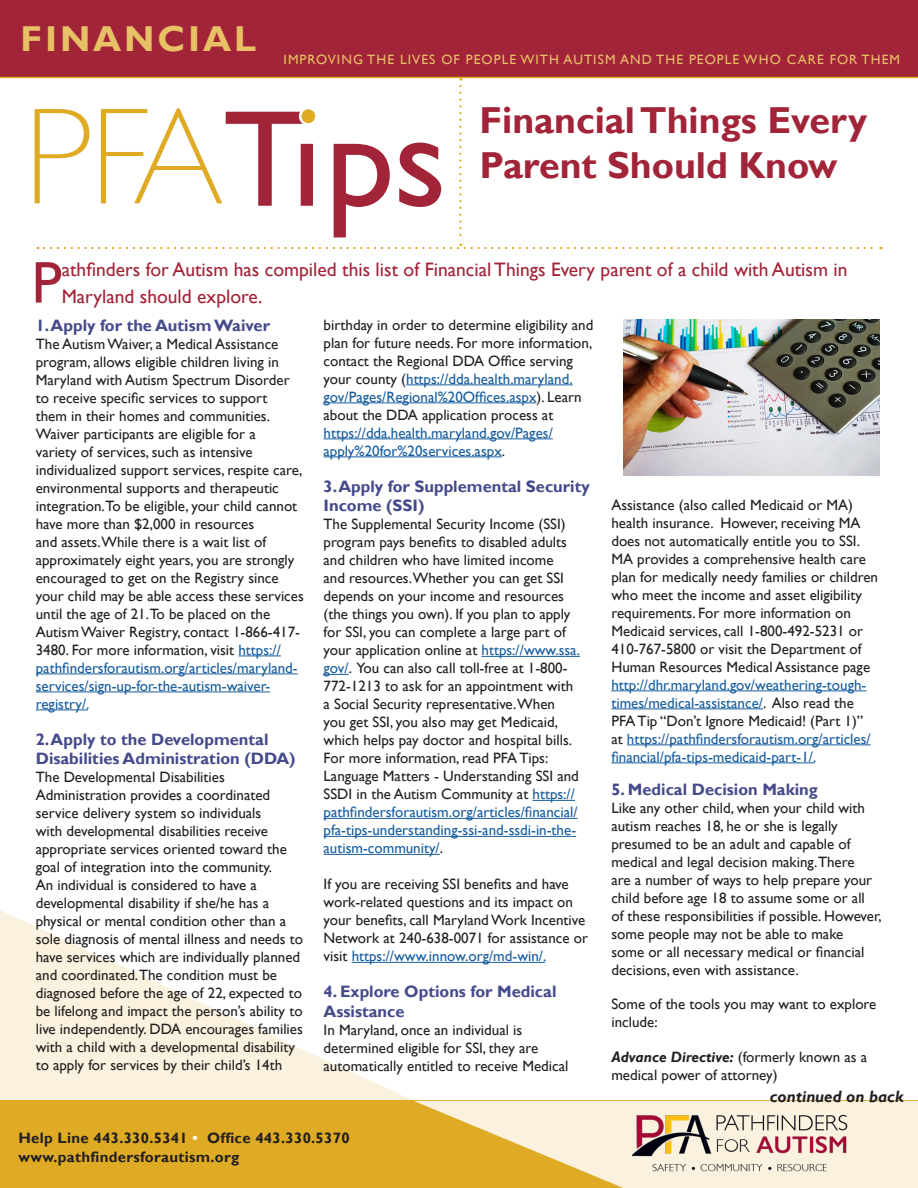
<style>
.page{position:relative;width:918px;height:1188px;background:#fff}
.page>*{position:absolute;margin:0;border:0;box-sizing:border-box;transform-origin:0 0}
.Introduction{font:59.1px "Gill Sans";color:#a22438}
.Title-main{font:700 37.5px/45px "Gill Sans";color:#a22438}
.Text_1{font:700 36px "Gill Sans";letter-spacing:.08em;color:#e8c066}
.Introduction-2{font:19.5px/27px "Gill Sans";color:#a22438}
.Text_1-2{font:700 16.5px/19.5px "Gill Sans";color:#454a8b}
.Text_1-3{font:italic 700 16.5px "Gill Sans";color:#231f20}
.Text_1-4{font:15px/18px "Gill Sans";color:#231f20}
.Text_1-5{font:15px/18px "Gill Sans";color:#175d9e}
.t1{font:700 15px/19.5px "Gill Sans";letter-spacing:.02em;color:#231f20}
.Text_1-6{font:13.5px "Gill Sans";letter-spacing:.08em;color:#e8c066}
.s1{color:#175d9e}
.s2{color:#231f20}
.s3{font-weight:700;font-style:italic}
.s4{color:#fff}
</style>
<div class="page">
<svg style="left:0;top:910px;width:589px;height:191px"></svg>
<div style="left:0;top:1101px;width:918px;height:87px;background:#dfab24"></div>
<hr style="left:238px;top:656px;width:43px;height:1px;background:#175d9e">
<hr style="left:36px;top:674px;width:262px;height:1px;background:#175d9e">
<hr style="left:36px;top:692px;width:234px;height:1px;background:#175d9e">
<hr style="left:36px;top:710px;width:52px;height:1px;background:#175d9e">
<hr style="left:406px;top:385px;width:167px;height:1px;background:#175d9e">
<hr style="left:324px;top:403px;width:212px;height:1px;background:#175d9e">
<hr style="left:324px;top:439px;width:229px;height:1px;background:#175d9e">
<hr style="left:324px;top:457px;width:178px;height:1px;background:#175d9e">
<hr style="left:482px;top:656px;width:98px;height:1px;background:#175d9e">
<svg style="left:324px;top:674px;width:25px;height:1px"></svg>
<hr style="left:533px;top:800px;width:42px;height:1px;background:#175d9e">
<hr style="left:324px;top:818px;width:254px;height:1px;background:#175d9e">
<hr style="left:324px;top:836px;width:252px;height:1px;background:#175d9e">
<hr style="left:324px;top:854px;width:116px;height:1px;background:#175d9e">
<hr style="left:352px;top:962px;width:193px;height:1px;background:#175d9e">
<hr style="left:611px;top:691px;width:255px;height:1px;background:#175d9e">
<hr style="left:611px;top:709px;width:152px;height:1px;background:#175d9e">
<hr style="left:627px;top:745px;width:244px;height:1px;background:#175d9e">
<hr style="left:611px;top:763px;width:204px;height:1px;background:#175d9e">
<div style="left:0;top:0;width:918px;height:78px;background:#a22438"></div>
<svg style="left:414px;top:1101px;width:504px;height:87px"></svg>
<svg style="left:34px;top:86px;width:848px;height:163px"></svg>
<div style="left:300px;top:108px;width:16px;height:16px;background:#dfab24;border-radius:50%"></div>
<div style="left:299px;top:107px;width:19px;height:19px;border:3px solid #fff;border-radius:50%"></div>
<img style="left:623px;top:319px;width:256px;height:156px">
<img style="left:589px;top:1100px;width:302px;height:88px">
<p class="Text_1" style="left:21px;top:17px;width:237px">FINANCIAL</p>
<p class="Text_1-6" style="left:284px;top:52px;width:618px">IMPROVING THE LIVES OF PEOPLE WITH AUTISM AND THE PEOPLE WHO CARE FOR THEM</p>
<p class="Title-main" style="left:480px;top:99px;width:389px">Financial Things Every<br>Parent Should Know</p>
<p class="Introduction" style="left:32px;top:248px;width:32px">P</p>
<p class="Introduction-2" style="left:62px;top:256px;width:787px">athfinders for Autism has compiled this list of Financial Things Every parent of a child with Autism in<br>Maryland should explore.</p>
<p class="Text_1-2" style="left:36px;top:316px;width:236px">1. Apply for the Autism Waiver</p>
<p class="Text_1-4" style="left:36px;top:335px;width:270px">The Autism Waiver, a Medical Assistance program, allows eligible children living in Maryland with Autism Spectrum Disorder to receive specific services to support<br>them in their homes and communities.<br>Waiver participants are eligible for a<br>variety of services, such as intensive individualized support services, respite care, environmental supports and therapeutic integration.To be eligible, your child cannot have more than $2,000 in resources<br>and assets.While there is a wait list of approximately eight years, you are strongly encouraged to get on the Registry since your child may be able access these services until the age of 21.To be placed on the Autism Waiver Registry, contact 1-866-417- 3480. For more information, visit <span class="s1">https:// pathfindersforautism.org/articles/maryland&shy;services/sign-up-for-the-autism-waiver&shy;registry/.</span></p>
<p class="Text_1-2" style="left:36px;top:730px;width:261px">2. Apply to the Developmental<br>Disabilities Administration (DDA)</p>
<p class="Text_1-4" style="left:36px;top:769px;width:269px">The Developmental Disabilities Administration provides a coordinated service delivery system so individuals<br>with developmental disabilities receive appropriate services oriented toward the goal of integration into the community.<br>An individual is considered to have a developmental disability if she/he has a physical or mental condition other than a sole diagnosis of mental illness and needs to have services which are individually planned and coordinated.The condition must be diagnosed before the age of 22, expected to be lifelong and impact the person’s ability to live independently. DDA encourages families with a child with a developmental disability to apply for services by their child’s 14th</p>
<p class="Text_1-4" style="left:324px;top:316px;width:271px">birthday in order to determine eligibility and plan for future needs. For more information, contact the Regional DDA Office serving your county (<span class="s1">https://dda.health.maryland. gov/Pages/Regional%20Offices.aspx</span>). Learn about the DDA application process at <span class="s1">https://dda.health.maryland.gov/Pages/ apply%20for%20services.aspx</span>.</p>
<p class="Text_1-2" style="left:324px;top:477px;width:268px">3. Apply for Supplemental Security<br>Income (SSI)</p>
<p class="Text_1-4" style="left:324px;top:515px;width:258px">The Supplemental Security Income (SSI) program pays benefits to disabled adults and children who have limited income<br>and resources.Whether you can get SSI depends on your income and resources (the things you own). If you plan to apply for SSI, you can complete a large part of your application online at <span class="s1">https://www.ssa. gov/</span>. You can also call toll-free at 1-800- 772-1213 to ask for an appointment with a Social Security representative.When you get SSI, you also may get Medicaid, which helps pay doctor and hospital bills.<br>For more information, read PFA Tips:<br>Language Matters - Understanding SSI and SSDI in the Autism Community at <span class="s1">https:// pathfindersforautism.org/articles/financial/ pfa-tips-understanding-ssi-and-ssdi-in-the&shy;autism-community/</span>.</p>
<p class="Text_1-4" style="left:324px;top:875px;width:266px">If you are receiving SSI benefits and have work-related questions and its impact on your benefits, call Maryland Work Incentive Network at 240-638-0071 for assistance or visit <span class="s1">https://www.innow.org/md-win/.</span></p>
<p class="Text_1-2" style="left:324px;top:982px;width:234px">4. Explore Options for Medical<br>Assistance</p>
<p class="Text_1-4" style="left:324px;top:1021px;width:246px">In Maryland, once an individual is determined eligible for SSI, they are automatically entitled to receive Medical</p>
<p class="Text_1-4" style="left:611px;top:496px;width:268px">Assistance (also called Medicaid or MA) health insurance. However, receiving MA does not automatically entitle you to SSI.<br>MA provides a comprehensive health care plan for medically needy families or children who meet the income and asset eligibility requirements. For more information on Medicaid services, call 1-800-492-5231 or 410-767-5800 or visit the Department of</p>
<p class="Text_1-5" style="left:611px;top:658px;width:261px"><span class="s2">Human Resources Medical Assistance page </span>http://dhr.maryland.gov/weathering-tough&shy;times/medical-assistance/<span class="s2">. Also read the PFA Tip “Don’t Ignore Medicaid! (Part 1)” at</span> https://pathfindersforautism.org/articles/ financial/pfa-tips-medicaid-part-1/.</p>
<p class="Text_1-2" style="left:611px;top:780px;width:208px">5. Medical Decision Making</p>
<p class="Text_1-4" style="left:611px;top:799px;width:272px">Like any other child, when your child with autism reaches 18, he or she is legally presumed to be an adult and capable of medical and legal decision making.There<br>are a number of ways to help prepare your child before age 18 to assume some or all<br>of these responsibilities if possible. However, some people may not be able to make<br>some or all necessary medical or financial decisions, even with assistance.</p>
<p class="Text_1-4" style="left:611px;top:995px;width:267px">Some of the tools you may want to explore include:</p>
<p class="Text_1-4" style="left:611px;top:1048px;width:257px"><span class="s3">Advance Directive:</span> (formerly known as a medical power of attorney)</p>
<p class="t1" style="left:18px;top:1128px;width:333px">Help Line 443.330.5341 <span class="s4">•</span> Office 443.330.5370 www.pathfindersforautism.org</p>
<p class="Text_1-3" style="left:770px;top:1087px;width:135px">continued on back</p>
</div>
